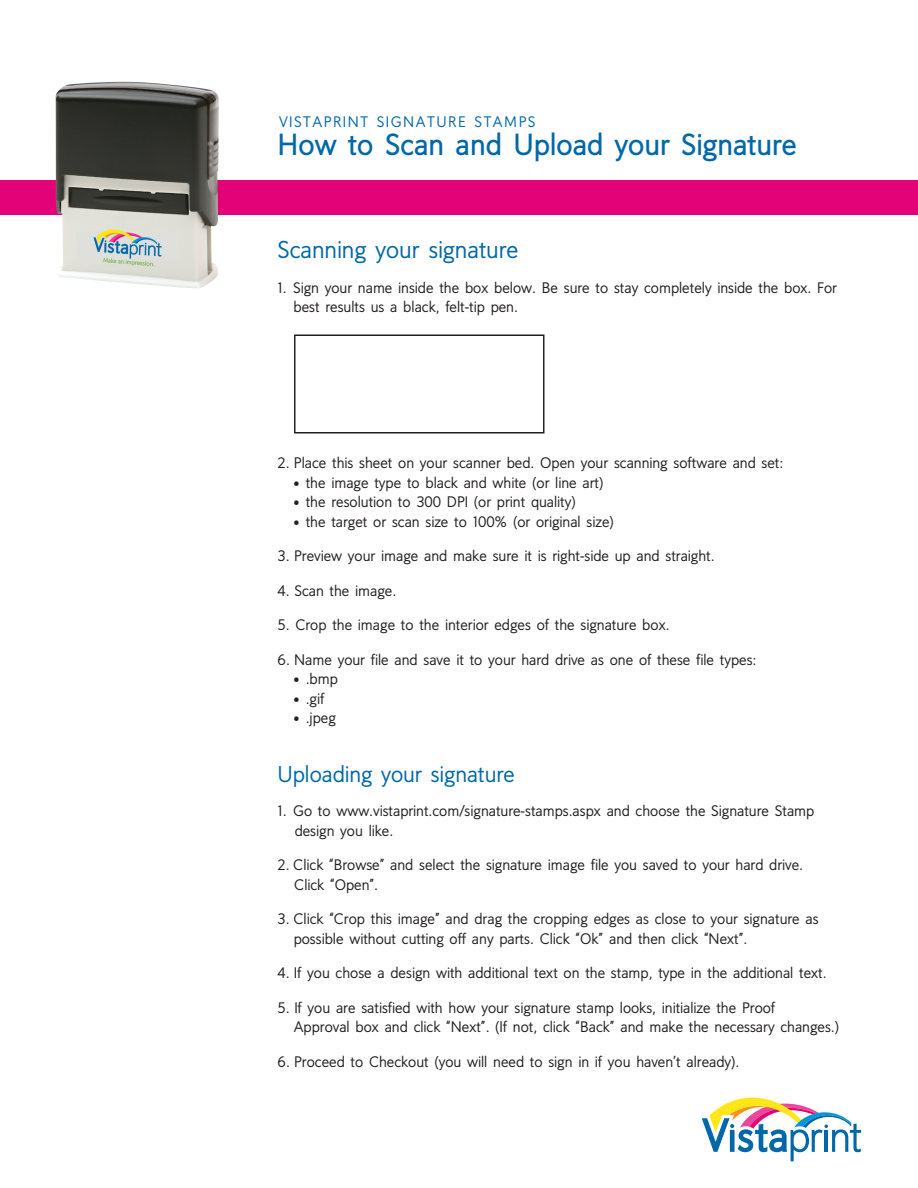
<style>
.page{position:relative;width:918px;height:1188px;background:#fff}
.page>*{position:absolute;margin:0;border:0;box-sizing:border-box;transform-origin:0 0}
.t1{font:700 30px "Oslo";color:#0068a9}
.t2{font:24px "Oslo";color:#0068a9}
.t3{font:22.5px "Oslo";color:#0068a9}
.t4{font:15px/19.5px "Oslo";color:#231f20}
.t5{font:15px "Oslo";letter-spacing:.1em;color:#0068a9}
</style>
<div class="page">
<div style="left:0;top:181px;width:918px;height:34px;background:#e40278"></div>
<img style="left:55px;top:82px;width:165px;height:206px">
<div style="left:294px;top:334px;width:250px;height:100px;border:2px solid #231f20"></div>
<svg style="left:702px;top:1098px;width:159px;height:63px"></svg>
<p class="t5" style="left:279px;top:113px;width:258px">Vistaprint Signature Stamps</p>
<p class="t1" style="left:278px;top:127px;width:521px">How to Scan and Upload your Signature</p>
<p class="t2" style="left:278px;top:237px;width:242px">Scanning your signature</p>
<p class="t4" style="left:294px;top:278px;width:545px;text-indent:-16px">1. Sign your name inside the box below. Be sure to stay completely inside the box. For best results us a black, felt-tip pen.</p>
<p class="t4" style="left:278px;top:453px;width:508px">2. Place this sheet on your scanner bed. Open your scanning software and set:</p>
<p class="t4" style="left:292px;top:473px;width:312px">• the image type to black and white (or line art)</p>
<p class="t4" style="left:292px;top:492px;width:285px">• the resolution to 300 DPI (or print quality)</p>
<p class="t4" style="left:292px;top:512px;width:323px">• the target or scan size to 100% (or original size)</p>
<p class="t4" style="left:278px;top:546px;width:439px">3. Preview your image and make sure it is right-side up and straight.</p>
<p class="t4" style="left:278px;top:581px;width:120px">4. Scan the image.</p>
<p class="t4" style="left:278px;top:615px;width:394px">5. Crop the image to the interior edges of the signature box.</p>
<p class="t4" style="left:278px;top:650px;width:481px">6. Name your file and save it to your hard drive as one of these file types:</p>
<p class="t4" style="left:292px;top:669px;width:47px">• .bmp</p>
<p class="t4" style="left:292px;top:689px;width:33px">• .gif</p>
<p class="t4" style="left:292px;top:708px;width:45px">• .jpeg</p>
<p class="t3" style="left:278px;top:761px;width:239px">Uploading your signature</p>
<p class="t4" style="left:295px;top:801px;width:521px;text-indent:-17px">1. Go to www.vistaprint.com/signature-stamps.aspx and choose the Signature Stamp design you like.</p>
<p class="t4" style="left:294px;top:855px;width:510px;text-indent:-17px">2. Click “Browse” and select the signature image file you saved to your hard drive.<br>Click “Open”.</p>
<p class="t4" style="left:294px;top:909px;width:527px;text-indent:-16px">3. Click “Crop this image” and drag the cropping edges as close to your signature as possible without cutting off any parts. Click “Ok” and then click “Next”.</p>
<p class="t4" style="left:278px;top:963px;width:551px">4. If you chose a design with additional text on the stamp, type in the additional text.</p>
<p class="t4" style="left:294px;top:998px;width:547px;text-indent:-16px">5. If you are satisfied with how your signature stamp looks, initialize the Proof<br>Approval box and click “Next”. (If not, click “Back” and make the necessary changes.)</p>
<p class="t4" style="left:278px;top:1052px;width:463px">6. Proceed to Checkout (you will need to sign in if you haven’t already).</p>
</div>
